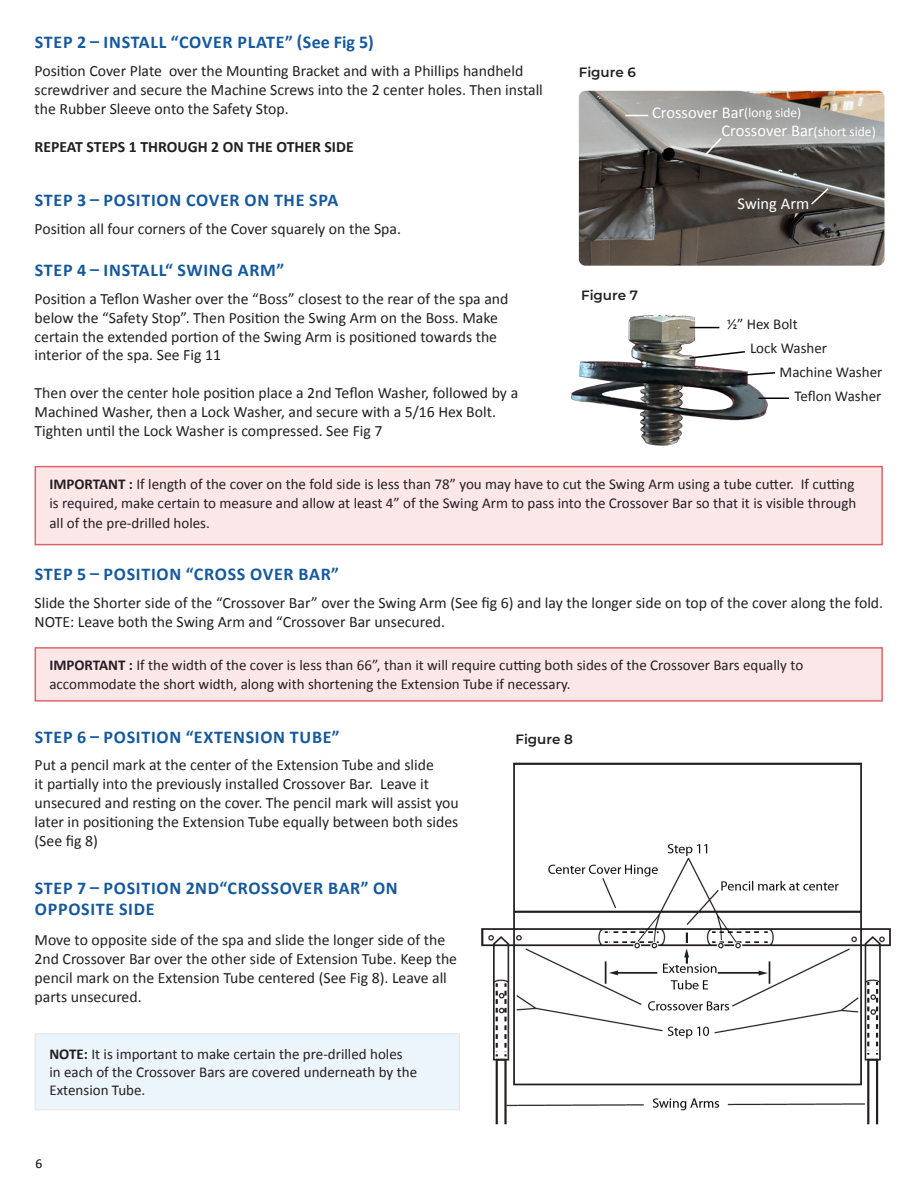
<style>
.page{position:relative;width:918px;height:1188px;background:#fff}
.page>*{position:absolute;margin:0;border:0;box-sizing:border-box;transform-origin:0 0}
.t1{font:700 18px "Calibri";letter-spacing:.04em;color:#14599f}
.t2{font:16.5px "Calibri";color:#fff}
.t3{font:15.75px/18.9px "Calibri";color:#231f20}
.t4{font:700 15.75px "Calibri";color:#231f20}
.t5{font:15px/19.5px "Calibri";color:#231f20}
.t6{font:600 13.5px "Montserrat";color:#231f20}
.t7{font:13.5px "Calibri";letter-spacing:-.01em;color:#fff}
.t8{font:13.5px "Calibri";color:#040503}
.s1{font-size:13.5px}
.s2{font-weight:700}
</style>
<div class="page">
<div style="left:35px;top:466px;width:848px;height:79px;background:#fce7e8"></div>
<div style="left:35px;top:647px;width:848px;height:55px;background:#fce7e8"></div>
<img style="left:579px;top:91px;width:306px;height:175px">
<svg style="left:809px;top:187px;width:21px;height:19px"></svg>
<svg style="left:704px;top:136px;width:19px;height:21px"></svg>
<svg style="left:625px;top:115px;width:23px;height:1px"></svg>
<img style="left:481px;top:762px;width:410px;height:363px">
<div style="left:35px;top:1034px;width:424px;height:76px;background:#ecf5fb"></div>
<img style="left:571px;top:315px;width:218px;height:131px">
<svg style="left:690px;top:327px;width:29px;height:1px"></svg>
<svg style="left:688px;top:350px;width:59px;height:10px"></svg>
<svg style="left:740px;top:371px;width:37px;height:6px"></svg>
<hr style="left:758px;top:398px;width:31px;height:1px;background:#040503">
<p class="t1" style="left:35px;top:29px;width:341px">STEP 2 – INSTALL “COVER PLATE” (See Fig 5)</p>
<p class="t3" style="left:35px;top:61px;width:510px">Position Cover Plate over the Mounting Bracket and with a Phillips handheld screwdriver and secure the Machine Screws into the 2 center holes. Then install the Rubber Sleeve onto the Safety Stop.</p>
<p class="t4" style="left:35px;top:135px;width:321px">REPEAT STEPS 1 THROUGH 2 ON THE OTHER SIDE</p>
<p class="t1" style="left:35px;top:187px;width:305px">STEP 3 – POSITION COVER ON THE SPA</p>
<p class="t3" style="left:35px;top:218px;width:368px">Position all four corners of the Cover squarely on the Spa.</p>
<p class="t1" style="left:35px;top:257px;width:251px">STEP 4 – INSTALL“ SWING ARM”</p>
<p class="t3" style="left:35px;top:289px;width:475px">Position a Teflon Washer over the “Boss” closest to the rear of the spa and</p>
<p class="t3" style="left:35px;top:308px;width:465px">below the “Safety Stop”. Then Position the Swing Arm on the Boss. Make</p>
<p class="t3" style="left:35px;top:326px;width:464px">certain the extended portion of the Swing Arm is positioned towards the</p>
<p class="t3" style="left:35px;top:345px;width:188px">interior of the spa. See Fig 11</p>
<p class="t3" style="left:35px;top:383px;width:485px">Then over the center hole position place a 2nd Teflon Washer, followed by a</p>
<p class="t3" style="left:35px;top:402px;width:463px">Machined Washer, then a Lock Washer, and secure with a 5/16 Hex Bolt.</p>
<p class="t3" style="left:35px;top:421px;width:349px">Tighten until the Lock Washer is compressed. See Fig 7</p>
<p class="t6" style="left:579px;top:63px;width:59px">Figure 6</p>
<p class="t2" style="left:652px;top:102px;width:94px;rotate:-1deg">Crossover Bar</p>
<p class="t7" style="left:744px;top:103px;width:59px">(long side)</p>
<p class="t2" style="left:722px;top:119px;width:156px">Crossover Bar<span class="s1">(short side)</span></p>
<p class="t2" style="left:738px;top:192px;width:73px">Swing Arm</p>
<p class="t6" style="left:581px;top:286px;width:58px">Figure 7</p>
<p class="t5" style="left:727px;top:313px;width:72px">1/2” Hex Bolt</p>
<p class="t5" style="left:750px;top:338px;width:79px">Lock Washer</p>
<p class="t5" style="left:780px;top:361px;width:104px">Machine Washer</p>
<p class="t5" style="left:795px;top:386px;width:88px">Teflon Washer</p>
<p class="t5" style="left:49px;top:473px;width:809px"><span class="s2">IMPORTANT :</span> If length of the cover on the fold side is less than 78” you may have to cut the Swing Arm using a tube cutter. If cutting is required, make certain to measure and allow at least 4” of the Swing Arm to pass into the Crossover Bar so that it is visible through all of the pre-drilled holes.</p>
<p class="t1" style="left:35px;top:561px;width:306px">STEP 5 – POSITION “CROSS OVER BAR”</p>
<p class="t3" style="left:35px;top:593px;width:850px">Slide the Shorter side of the “Crossover Bar” over the Swing Arm (See fig 6) and lay the longer side on top of the cover along the fold.<br>NOTE: Leave both the Swing Arm and “Crossover Bar unsecured.</p>
<p class="t5" style="left:49px;top:655px;width:755px"><span class="s2">IMPORTANT :</span> If the width of the cover is less than 66”, than it will require cutting both sides of the Crossover Bars equally to</p>
<p class="t5" style="left:49px;top:674px;width:523px">accommodate the short width, along with shortening the Extension Tube if necessary.</p>
<p class="t1" style="left:35px;top:724px;width:306px">STEP 6 – POSITION “EXTENSION TUBE”</p>
<p class="t3" style="left:35px;top:755px;width:426px">Put a pencil mark at the center of the Extension Tube and slide<br>it partially into the previously installed Crossover Bar. Leave it unsecured and resting on the cover. The pencil mark will assist you later in positioning the Extension Tube equally between both sides (See fig 8)</p>
<p class="t1" style="left:35px;top:875px;width:364px">STEP 7 – POSITION 2ND“CROSSOVER BAR” ON</p>
<p class="t1" style="left:35px;top:896px;width:121px">OPPOSITE SIDE</p>
<p class="t3" style="left:35px;top:930px;width:424px">Move to opposite side of the spa and slide the longer side of the 2nd Crossover Bar over the other side of Extension Tube. Keep the pencil mark on the Extension Tube centered (See Fig 8). Leave all parts unsecured.</p>
<p class="t5" style="left:49px;top:1045px;width:369px;line-height:18px"><span class="s2">NOTE:</span> It is important to make certain the pre-drilled holes in each of the Crossover Bars are covered underneath by the<br>Extension Tube.</p>
<p class="t8" style="left:36px;top:1154px;width:8px">6</p>
<p class="t6" style="left:516px;top:730px;width:59px">Figure 8</p>
</div>
